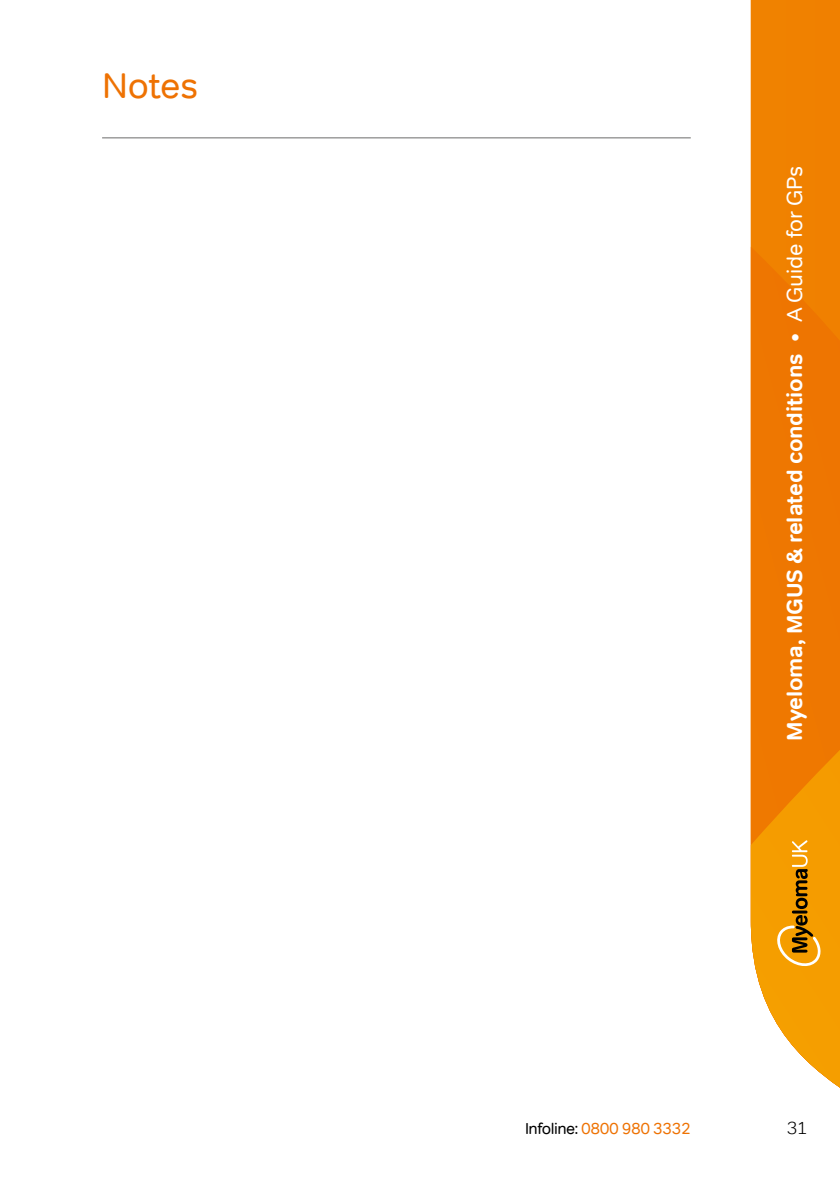
<style>
.page{position:relative;width:840px;height:1191px;background:#fff}
.page>*{position:absolute;margin:0;border:0;box-sizing:border-box;transform-origin:0 0}
.t1{font:36px "Tondo";letter-spacing:-.01em;color:#ee7203}
.t2{font:700 22px "Tondo";letter-spacing:-.005em;color:#fff}
.t3{font:300 18px "Tondo";color:#000}
.t4{font:16px "Tondo";letter-spacing:-.03em;color:#ee7203}
.s1{font-weight:400}
.s2{color:#000}
</style>
<div class="page">
<div style="left:750px;top:0;width:89px;height:247px;background:#f08100"></div>
<svg style="left:750px;top:247px;width:89px;height:485px;background:#ee7802"></svg>
<svg style="left:750px;top:732px;width:89px;height:355px;background:#f0a126"></svg>
<hr style="left:102px;top:137px;width:588px;height:2px;background:#9d9d9c">
<h1 class="t1" style="left:102px;top:64px;width:98px">Notes</h1>
<p class="t2" style="left:780px;top:740px;width:576px;rotate:-90deg">Myeloma, MGUS &amp; related conditions • <span class="s1">A Guide for GPs</span></p>
<p class="t4" style="left:524px;top:1119px;width:167px"><span class="s2">Infoline:</span> 0800 980 3332</p>
<p class="t3" style="left:786px;top:1117px;width:22px">31</p>
</div>
